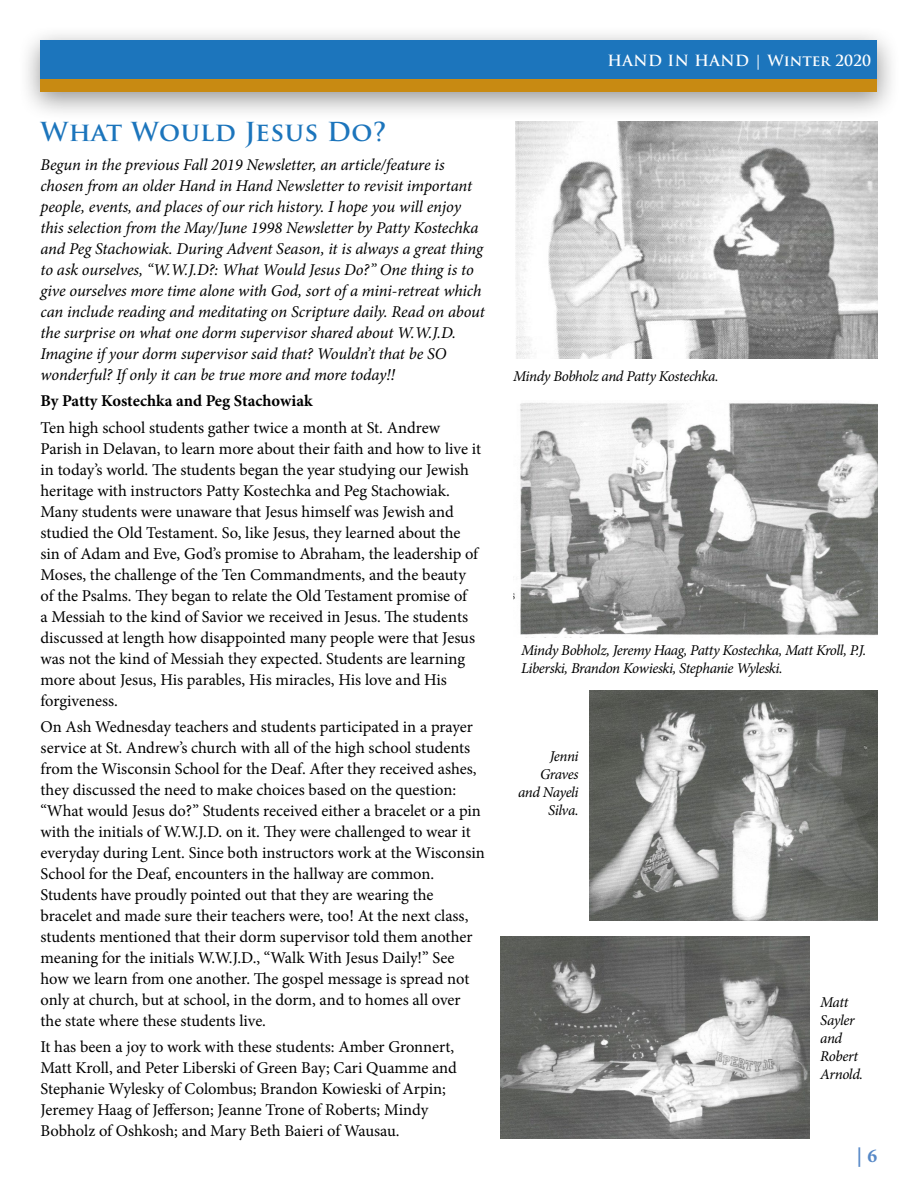
<style>
.page{position:relative;width:918px;height:1188px;background:#fff}
.page>*{position:absolute;margin:0;border:0;box-sizing:border-box;transform-origin:0 0}
.t1{font:700 25.5px "Trajan Pro";letter-spacing:.02em;color:#1c75bc}
.t2{font:700 19.5px "Minion Pro";color:#5688c7}
.t3{font:16.5px/21px "Minion Pro";letter-spacing:-.005em;color:#000}
.t4{font:italic 16.5px/21px "Minion Pro";letter-spacing:-.01em;color:#000}
.t5{font:700 16.5px "Minion Pro";color:#000}
.t6{font:italic 15px/18px "Minion Pro";letter-spacing:-.03em;color:#000}
.t7{font:700 15px "Trajan Pro";color:#fff}
</style>
<div class="page">
<div style="left:18px;top:24px;width:883px;height:98px;background:#000;opacity:.42"></div>
<div style="left:40px;top:40px;width:838px;height:43px;background:#1c75bc"></div>
<div style="left:40px;top:79px;width:838px;height:13px;background:#c88a12"></div>
<img style="left:516px;top:122px;width:362px;height:237px">
<img style="left:513px;top:403px;width:365px;height:232px">
<img style="left:589px;top:690px;width:289px;height:230px">
<img style="left:501px;top:937px;width:309px;height:201px">
<h1 class="t1" style="left:40px;top:116px;width:348px">What Would Jesus Do?</h1>
<p class="t4" style="left:40px;top:154px;width:446px">Begun in the previous Fall 2019 Newsletter, an article/feature is chosen from an older Hand in Hand Newsletter to revisit important people, events, and places of our rich history. I hope you will enjoy this selection from the May/June 1998 Newsletter by Patty Kostechka and Peg Stachowiak. During Advent Season, it is always a great thing to ask ourselves, “W.W.J.D?: What Would Jesus Do?” One thing is to give ourselves more time alone with God, sort of a mini-retreat which can include reading and meditating on Scripture daily. Read on about the surprise on what one dorm supervisor shared about W.W.J.D.<br>Imagine if your dorm supervisor said that? Wouldn’t that be SO wonderful? If only it can be true more and more today!!</p>
<p class="t5" style="left:40px;top:389px;width:274px">By Patty Kostechka and Peg Stachowiak</p>
<p class="t3" style="left:40px;top:417px;width:442px">Ten high school students gather twice a month at St. Andrew Parish in Delavan, to learn more about their faith and how to live it in today’s world. The students began the year studying our Jewish heritage with instructors Patty Kostechka and Peg Stachowiak.<br>Many students were unaware that Jesus himself was Jewish and studied the Old Testament. So, like Jesus, they learned about the sin of Adam and Eve, God’s promise to Abraham, the leadership of Moses, the challenge of the Ten Commandments, and the beauty of the Psalms. They began to relate the Old Testament promise of<br>a Messiah to the kind of Savior we received in Jesus. The students discussed at length how disappointed many people were that Jesus was not the kind of Messiah they expected. Students are learning more about Jesus, His parables, His miracles, His love and His forgiveness.</p>
<p class="t3" style="left:40px;top:716px;width:446px">On Ash Wednesday teachers and students participated in a prayer service at St. Andrew’s church with all of the high school students from the Wisconsin School for the Deaf. After they received ashes, they discussed the need to make choices based on the question: “What would Jesus do?” Students received either a bracelet or a pin with the initials of W.W.J.D. on it. They were challenged to wear it everyday during Lent. Since both instructors work at the Wisconsin School for the Deaf, encounters in the hallway are common.<br>Students have proudly pointed out that they are wearing the bracelet and made sure their teachers were, too! At the next class, students mentioned that their dorm supervisor told them another meaning for the initials W.W.J.D., “Walk With Jesus Daily!” See how we learn from one another. The gospel message is spread not only at church, but at school, in the dorm, and to homes all over the state where these students live.</p>
<p class="t3" style="left:40px;top:1037px;width:418px">It has been a joy to work with these students: Amber Gronnert, Matt Kroll, and Peter Liberski of Green Bay; Cari Quamme and Stephanie Wylesky of Colombus; Brandon Kowieski of Arpin; Jeremey Haag of Jefferson; Jeanne Trone of Roberts; Mindy Bobholz of Oshkosh; and Mary Beth Baieri of Wausau.</p>
<p class="t7" style="left:608px;top:52px;width:265px">HAND IN HAND | Winter 2020</p>
<p class="t6" style="left:513px;top:367px;width:207px">Mindy Bobholz and Patty Kostechka.</p>
<p class="t6" style="left:521px;top:641px;width:347px">Mindy Bobholz, Jeremy Haag, Patty Kostechka, Matt Kroll, P.J.<br>Liberski, Brandon Kowieski, Stephanie Wyleski.</p>
<p class="t6" style="left:518px;top:747px;width:62px;text-align:right">Jenni<br>Graves and Nayeli<br>Silva.</p>
<p class="t6" style="left:820px;top:993px;width:44px">Matt<br>Sayler and<br>Robert<br>Arnold.</p>
<p class="t2" style="left:857px;top:1142px;width:22px">| 6</p>
</div>
